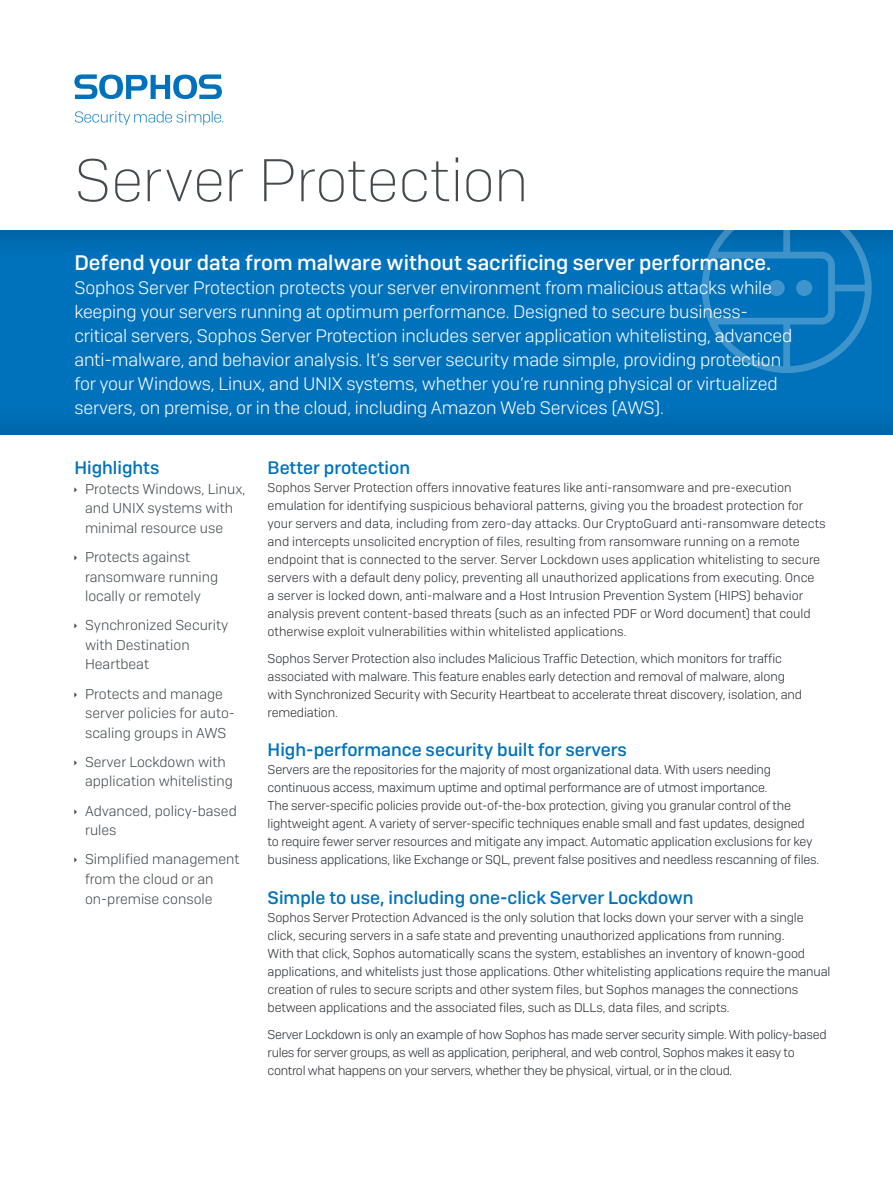
<style>
.page{position:relative;width:893px;height:1191px;background:#fff}
.page>*{position:absolute;margin:0;border:0;box-sizing:border-box;transform-origin:0 0}
.t1{font:200 60px "Sophos Sans";letter-spacing:-.01em;color:#43494d}
.Intro_subheading{font:500 21px "Sophos Sans";color:#fff}
.Intro_copy{font:300 18px/24px "Sophos Sans";letter-spacing:-.01em;color:#fff}
.Subheading_1{font:500 18px "Sophos Sans";color:#0072bc}
.t2{font:300 14.25px/19.5px "Sophos Sans";color:#43494d}
.Body_Copy{font:300 12.75px/18px "Sophos Sans";letter-spacing:-.01em;color:#282c31}
</style>
<div class="page">
<div style="left:0;top:229px;width:893px;height:207px;background:#231f20;opacity:.3"></div>
<svg style="left:702px;top:229px;width:170px;height:144px;background:#0f79bd"></svg>
<div style="left:769px;top:280px;width:16px;height:16px;background:#3f94cc;border-radius:50%"></div>
<div style="left:796px;top:280px;width:16px;height:16px;background:#3f94cc;border-radius:50%"></div>
<svg style="left:74px;top:74px;width:148px;height:25px"></svg>
<svg style="left:75px;top:111px;width:148px;height:14px"></svg>
<p class="t1" style="left:74px;top:145px;width:456px">Server Protection</p>
<p class="Intro_subheading" style="left:74px;top:249px;width:698px">Defend your data from malware without sacrificing server performance.</p>
<p class="Intro_copy" style="left:74px;top:275px;width:719px">Sophos Server Protection protects your server environment from malicious attacks while keeping your servers running at optimum performance. Designed to secure business&shy;critical servers, Sophos Server Protection includes server application whitelisting, advanced anti-malware, and behavior analysis. It’s server security made simple, providing protection for your Windows, Linux, and UNIX systems, whether you’re running physical or virtualized servers, on premise, or in the cloud, including Amazon Web Services (AWS).</p>
<p class="Subheading_1" style="left:74px;top:457px;width:87px">Highlights</p>
<p class="t2" style="left:85px;top:479px;width:162px">Protects Windows, Linux, and UNIX systems with minimal resource use</p>
<p class="t2" style="left:85px;top:547px;width:135px">Protects against ransomware running locally or remotely</p>
<p class="t2" style="left:85px;top:615px;width:145px">Synchronized Security with Destination<br>Heartbeat</p>
<p class="t2" style="left:85px;top:683px;width:151px">Protects and manage server policies for auto&shy;scaling groups in AWS</p>
<p class="t2" style="left:85px;top:752px;width:149px">Server Lockdown with application whitelisting</p>
<p class="t2" style="left:85px;top:800px;width:153px">Advanced, policy-based rules</p>
<p class="t2" style="left:85px;top:849px;width:156px">Simplified management from the cloud or an on-premise console</p>
<p class="Subheading_1" style="left:268px;top:456px;width:144px">Better protection</p>
<p class="Body_Copy" style="left:268px;top:478px;width:560px">Sophos Server Protection offers innovative features like anti-ransomware and pre-execution emulation for identifying suspicious behavioral patterns, giving you the broadest protection for your servers and data, including from zero-day attacks. Our CryptoGuard anti-ransomware detects and intercepts unsolicited encryption of files, resulting from ransomware running on a remote endpoint that is connected to the server. Server Lockdown uses application whitelisting to secure servers with a default deny policy, preventing all unauthorized applications from executing. Once<br>a server is locked down, anti-malware and a Host Intrusion Prevention System (HIPS) behavior analysis prevent content-based threats (such as an infected PDF or Word document) that could otherwise exploit vulnerabilities within whitelisted applications.</p>
<p class="Body_Copy" style="left:268px;top:649px;width:536px">Sophos Server Protection also includes Malicious Traffic Detection, which monitors for traffic associated with malware. This feature enables early detection and removal of malware, along with Synchronized Security with Security Heartbeat to accelerate threat discovery, isolation, and remediation.</p>
<p class="Subheading_1" style="left:268px;top:739px;width:361px">High-performance security built for servers</p>
<p class="Body_Copy" style="left:268px;top:760px;width:553px">Servers are the repositories for the majority of most organizational data. With users needing continuous access, maximum uptime and optimal performance are of utmost importance.<br>The server-specific policies provide out-of-the-box protection, giving you granular control of the lightweight agent. A variety of server-specific techniques enable small and fast updates, designed<br>to require fewer server resources and mitigate any impact. Automatic application exclusions for key business applications, like Exchange or SQL, prevent false positives and needless rescanning of files.</p>
<p class="Subheading_1" style="left:268px;top:886px;width:427px">Simple to use, including one-click Server Lockdown</p>
<p class="Body_Copy" style="left:268px;top:907px;width:564px">Sophos Server Protection Advanced is the only solution that locks down your server with a single click, securing servers in a safe state and preventing unauthorized applications from running.<br>With that click, Sophos automatically scans the system, establishes an inventory of known-good applications, and whitelists just those applications. Other whitelisting applications require the manual creation of rules to secure scripts and other system files, but Sophos manages the connections between applications and the associated files, such as DLLs, data files, and scripts.</p>
<p class="Body_Copy" style="left:268px;top:1025px;width:560px">Server Lockdown is only an example of how Sophos has made server security simple. With policy-based rules for server groups, as well as application, peripheral, and web control, Sophos makes it easy to control what happens on your servers, whether they be physical, virtual, or in the cloud.</p>
</div>
